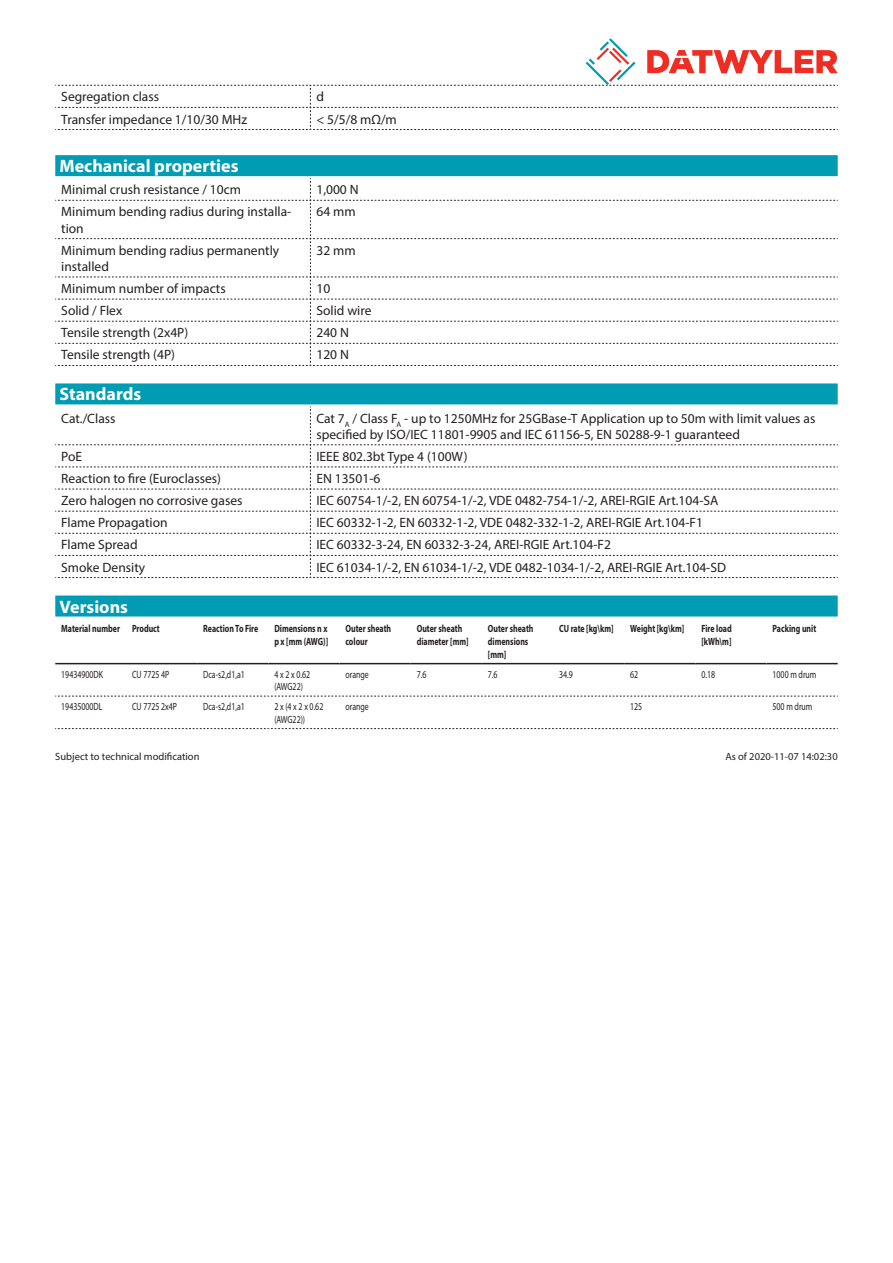
<style>
.page{position:relative;width:893px;height:1263px;background:#fff}
.page>*{position:absolute;margin:0;border:0;box-sizing:border-box;transform-origin:0 0}
.Standard_Head_Proper{font:700 18px "Myriad Pro";color:#fff}
.myriad_light_propert{font:13.5px/16.2px "Myriad Pro";color:#231f20}
.myriadbold{font:700 10.5px/12.6px "Myriad Pro";color:#231f20;scale:.75 1}
.myriadlight{font:10.5px/12.6px "Myriad Pro";color:#231f20;scale:.75 1}
.Footnote{font:10.5px "Myriad Pro";color:#231f20}
</style>
<div class="page">
<div style="left:55px;top:383px;width:783px;height:21px;background:#009cb3"></div>
<svg style="left:55px;top:406px;width:783px;height:172px"></svg>
<div style="left:55px;top:155px;width:783px;height:21px;background:#009cb3"></div>
<svg style="left:55px;top:178px;width:783px;height:188px"></svg>
<div style="left:55px;top:595px;width:783px;height:21px;background:#009cb3"></div>
<hr style="left:55px;top:663px;width:71px;height:1px;background:#231f20">
<hr style="left:126px;top:663px;width:71px;height:1px;background:#231f20">
<hr style="left:197px;top:663px;width:71px;height:1px;background:#231f20">
<hr style="left:268px;top:663px;width:71px;height:1px;background:#231f20">
<hr style="left:339px;top:663px;width:72px;height:1px;background:#231f20">
<hr style="left:411px;top:663px;width:71px;height:1px;background:#231f20">
<hr style="left:482px;top:663px;width:71px;height:1px;background:#231f20">
<hr style="left:553px;top:663px;width:71px;height:1px;background:#231f20">
<hr style="left:624px;top:663px;width:71px;height:1px;background:#231f20">
<hr style="left:695px;top:663px;width:71px;height:1px;background:#231f20">
<hr style="left:766px;top:663px;width:72px;height:1px;background:#231f20">
<svg style="left:55px;top:696px;width:783px;height:1px"></svg>
<svg style="left:55px;top:728px;width:783px;height:1px"></svg>
<svg style="left:55px;top:38px;width:783px;height:92px"></svg>
<p class="myriad_light_propert" style="left:61px;top:89px;width:99px">Segregation class</p>
<p class="myriad_light_propert" style="left:316px;top:89px;width:9px">d</p>
<p class="myriad_light_propert" style="left:61px;top:111px;width:188px">Transfer impedance 1/10/30 MHz</p>
<p class="myriad_light_propert" style="left:316px;top:111px;width:82px">&lt; 5/5/8 mΩ/m</p>
<p class="Standard_Head_Proper" style="left:60px;top:154px;width:180px">Mechanical properties</p>
<p class="myriad_light_propert" style="left:61px;top:181px;width:181px">Minimal crush resistance / 10cm</p>
<p class="myriad_light_propert" style="left:316px;top:181px;width:44px">1,000 N</p>
<p class="myriad_light_propert" style="left:61px;top:204px;width:232px">Minimum bending radius during installa&shy;tion</p>
<p class="myriad_light_propert" style="left:316px;top:204px;width:41px">64 mm</p>
<p class="myriad_light_propert" style="left:61px;top:242px;width:219px">Minimum bending radius permanently installed</p>
<p class="myriad_light_propert" style="left:316px;top:242px;width:41px">32 mm</p>
<p class="myriad_light_propert" style="left:61px;top:280px;width:166px">Minimum number of impacts</p>
<p class="myriad_light_propert" style="left:316px;top:280px;width:15px">10</p>
<p class="myriad_light_propert" style="left:61px;top:302px;width:62px">Solid / Flex</p>
<p class="myriad_light_propert" style="left:316px;top:302px;width:57px">Solid wire</p>
<p class="myriad_light_propert" style="left:61px;top:324px;width:128px">Tensile strength (2x4P)</p>
<p class="myriad_light_propert" style="left:316px;top:324px;width:34px">240 N</p>
<p class="myriad_light_propert" style="left:61px;top:347px;width:115px">Tensile strength (4P)</p>
<p class="myriad_light_propert" style="left:316px;top:347px;width:34px">120 N</p>
<p class="Standard_Head_Proper" style="left:60px;top:383px;width:83px">Standards</p>
<p class="myriad_light_propert" style="left:61px;top:410px;width:56px">Cat./Class</p>
<p class="myriad_light_propert" style="left:316px;top:410px;width:500px">Cat 7<sub>A</sub> / Class F<sub>A</sub> - up to 1250MHz for 25GBase-T Application up to 50m with limit values as specified by ISO/IEC 11801-9905 and IEC 61156-5, EN 50288-9-1 guaranteed</p>
<p class="myriad_light_propert" style="left:61px;top:448px;width:22px">PoE</p>
<p class="myriad_light_propert" style="left:316px;top:448px;width:153px">IEEE 802.3bt Type 4 (100W)</p>
<p class="myriad_light_propert" style="left:61px;top:470px;width:161px">Reaction to fire (Euroclasses)</p>
<p class="myriad_light_propert" style="left:316px;top:470px;width:66px">EN 13501-6</p>
<p class="myriad_light_propert" style="left:61px;top:492px;width:183px">Zero halogen no corrosive gases</p>
<p class="myriad_light_propert" style="left:316px;top:492px;width:403px">IEC 60754-1/-2, EN 60754-1/-2, VDE 0482-754-1/-2, AREI-RGIE Art.104-SA</p>
<p class="myriad_light_propert" style="left:61px;top:514px;width:108px">Flame Propagation</p>
<p class="myriad_light_propert" style="left:316px;top:514px;width:388px">IEC 60332-1-2, EN 60332-1-2, VDE 0482-332-1-2, AREI-RGIE Art.104-F1</p>
<p class="myriad_light_propert" style="left:61px;top:537px;width:78px">Flame Spread</p>
<p class="myriad_light_propert" style="left:316px;top:537px;width:296px">IEC 60332-3-24, EN 60332-3-24, AREI-RGIE Art.104-F2</p>
<p class="myriad_light_propert" style="left:61px;top:559px;width:86px">Smoke Density</p>
<p class="myriad_light_propert" style="left:316px;top:559px;width:411px">IEC 61034-1/-2, EN 61034-1/-2, VDE 0482-1034-1/-2, AREI-RGIE Art.104-SD</p>
<p class="Standard_Head_Proper" style="left:60px;top:595px;width:70px">Versions</p>
<p class="myriadbold" style="left:61px;top:622px;width:80px">Material number</p>
<p class="myriadbold" style="left:132px;top:622px;width:39px">Product</p>
<p class="myriadbold" style="left:203px;top:622px;width:75px">Reaction To Fire</p>
<p class="myriadbold" style="left:274px;top:622px;width:73px">Dimensions n x p x [mm (AWG)]</p>
<p class="myriadbold" style="left:345px;top:622px;width:62px">Outer sheath colour</p>
<p class="myriadbold" style="left:417px;top:622px;width:71px">Outer sheath diameter [mm]</p>
<p class="myriadbold" style="left:488px;top:622px;width:62px">Outer sheath dimensions [mm]</p>
<p class="myriadbold" style="left:559px;top:622px;width:74px">CU rate [kg\km]</p>
<p class="myriadbold" style="left:630px;top:622px;width:74px">Weight [kg\km]</p>
<p class="myriadbold" style="left:701px;top:622px;width:42px">Fire load [kWh\m]</p>
<p class="myriadbold" style="left:772px;top:622px;width:60px">Packing unit</p>
<p class="myriadlight" style="left:61px;top:667px;width:57px">19434900DK</p>
<p class="myriadlight" style="left:132px;top:667px;width:51px">CU 7725 4P</p>
<p class="myriadlight" style="left:203px;top:667px;width:57px">Dca-s2,d1,a1</p>
<p class="myriadlight" style="left:274px;top:667px;width:49px">4 x 2 x 0.62 (AWG22)</p>
<p class="myriadlight" style="left:345px;top:667px;width:33px">orange</p>
<p class="myriadlight" style="left:417px;top:667px;width:14px">7.6</p>
<p class="myriadlight" style="left:488px;top:667px;width:14px">7.6</p>
<p class="myriadlight" style="left:559px;top:667px;width:20px">34.9</p>
<p class="myriadlight" style="left:630px;top:667px;width:12px">62</p>
<p class="myriadlight" style="left:701px;top:667px;width:20px">0.18</p>
<p class="myriadlight" style="left:772px;top:667px;width:60px">1000 m drum</p>
<p class="myriadlight" style="left:61px;top:700px;width:57px">19435000DL</p>
<p class="myriadlight" style="left:132px;top:700px;width:62px">CU 7725 2x4P</p>
<p class="myriadlight" style="left:203px;top:700px;width:57px">Dca-s2,d1,a1</p>
<p class="myriadlight" style="left:274px;top:700px;width:67px">2 x (4 x 2 x 0.62 (AWG22))</p>
<p class="myriadlight" style="left:345px;top:700px;width:33px">orange</p>
<p class="myriadlight" style="left:630px;top:700px;width:18px">125</p>
<p class="myriadlight" style="left:772px;top:700px;width:55px">500 m drum</p>
<p class="Footnote" style="left:55px;top:750px;width:146px">Subject to technical modification</p>
<p class="Footnote" style="left:725px;top:750px;width:114px">As of 2020-11-07 14:02:30</p>
</div>
